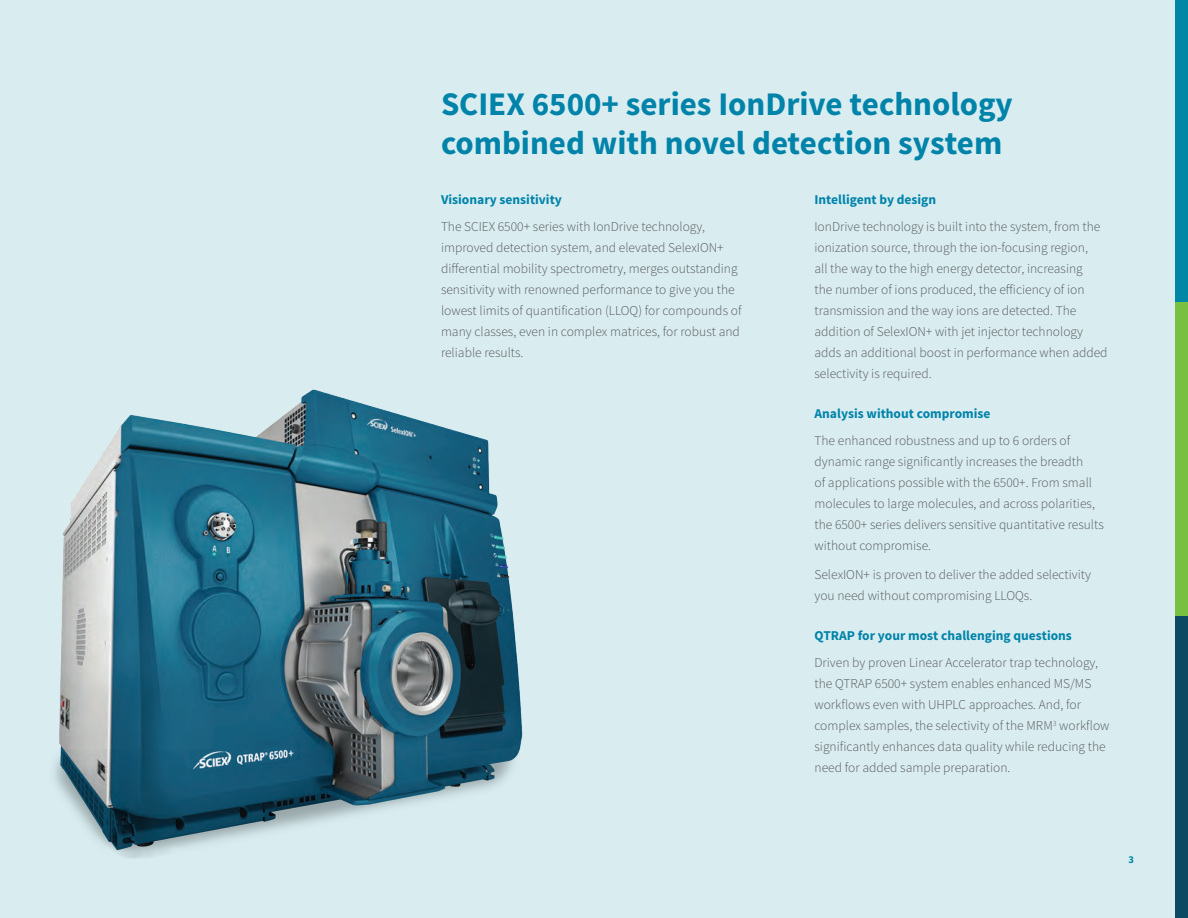
<style>
.page{position:relative;width:1188px;height:918px;background:#d9edf1}
.page>*{position:absolute;margin:0;border:0;box-sizing:border-box;transform-origin:0 0}
.t1{font:700 33px/39px "Source Sans Pro";color:#0083a9}
.t2{font:300 13.5px/21px "Source Sans Pro";color:#57585a}
.t3{font:700 13.5px "Source Sans Pro";color:#0083a9}
.t4{font:700 10.5px "Source Sans Pro";color:#0087a6}
</style>
<div class="page">
<div style="left:1175px;top:302px;width:13px;height:314px;background:#78c042"></div>
<div style="left:1175px;top:0;width:13px;height:302px;background:#0087a6"></div>
<div style="left:1175px;top:616px;width:13px;height:302px;background:#0c4a63"></div>
<img style="left:54px;top:389px;width:469px;height:469px">
<h1 class="t1" style="left:441px;top:86px;width:573px">SCIEX 6500+ series IonDrive technology combined with novel detection system</h1>
<p class="t3" style="left:441px;top:191px;width:122px">Visionary sensitivity</p>
<p class="t2" style="left:441px;top:216px;width:302px">The SCIEX 6500+ series with IonDrive technology, improved detection system, and elevated SelexION+ differential mobility spectrometry, merges outstanding sensitivity with renowned performance to give you the lowest limits of quantification (LLOQ) for compounds of many classes, even in complex matrices, for robust and reliable results.</p>
<p class="t3" style="left:814px;top:191px;width:123px">Intelligent by design</p>
<p class="t2" style="left:814px;top:216px;width:295px">IonDrive technology is built into the system, from the ionization source, through the ion-focusing region,<br>all the way to the high energy detector, increasing<br>the number of ions produced, the efficiency of ion transmission and the way ions are detected. The addition of SelexION+ with jet injector technology adds an additional boost in performance when added selectivity is required.</p>
<p class="t3" style="left:814px;top:405px;width:177px">Analysis without compromise</p>
<p class="t2" style="left:814px;top:430px;width:291px">The enhanced robustness and up to 6 orders of dynamic range significantly increases the breadth<br>of applications possible with the 6500+. From small molecules to large molecules, and across polarities, the 6500+ series delivers sensitive quantitative results without compromise.</p>
<p class="t2" style="left:814px;top:564px;width:278px">SelexION+ is proven to deliver the added selectivity you need without compromising LLOQs.</p>
<p class="t3" style="left:814px;top:627px;width:259px">QTRAP for your most challenging questions</p>
<p class="t2" style="left:814px;top:652px;width:296px">Driven by proven Linear Accelerator trap technology, the QTRAP 6500+ system enables enhanced MS/MS workflows even with UHPLC approaches. And, for complex samples, the selectivity of the MRM<sup>3</sup> workflow significantly enhances data quality while reducing the need for added sample preparation.</p>
<p class="t4" style="left:1128px;top:853px;width:7px">3</p>
</div>
